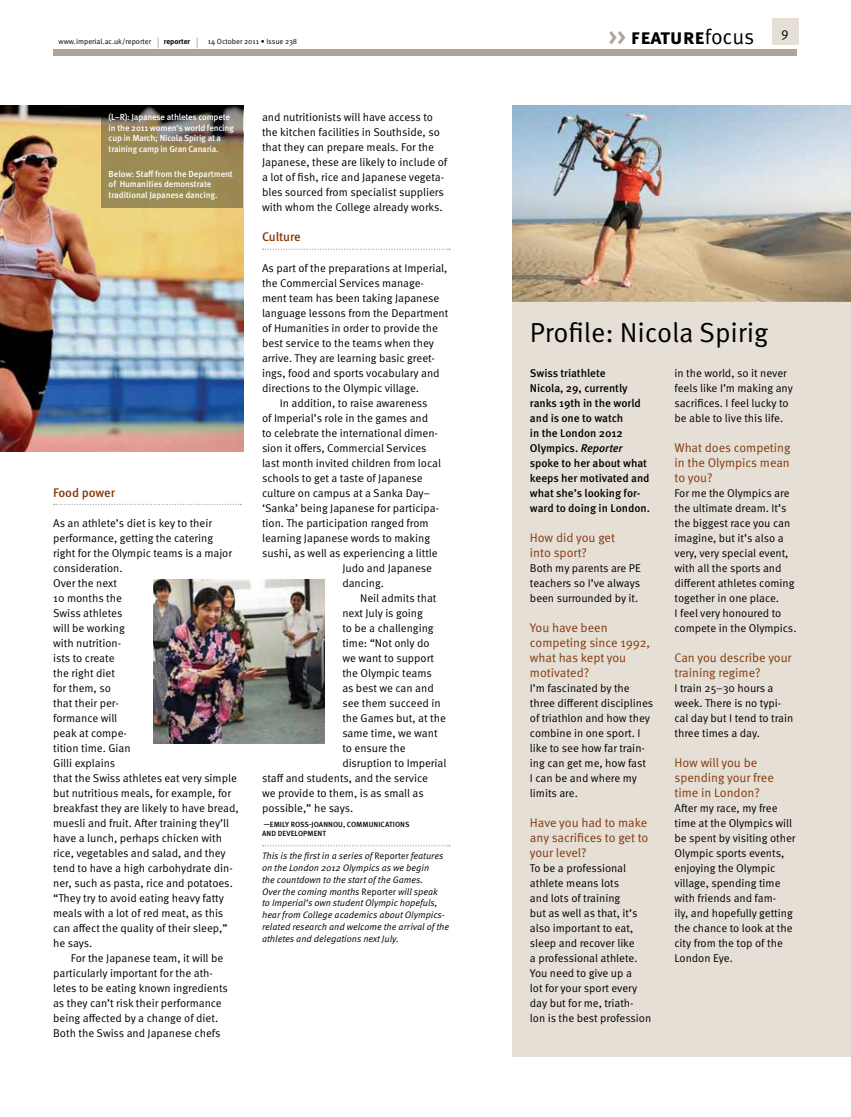
<style>
.page{position:relative;width:851px;height:1117px;background:#fff}
.page>*{position:absolute;margin:0;border:0;box-sizing:border-box;transform-origin:0 0}
.t1{font:27.5px "Meta OT Norm";letter-spacing:-.005em;color:#000}
.t2{font:700 21.25px "Meta OT";letter-spacing:-.005em;color:#000}
.t3{font:13.12px "Meta OT Norm";color:#000}
.t4{font:12.5px/15px "Meta OT Norm";letter-spacing:-.005em;color:#84390d}
.t5{font:500 12.5px "Meta OT";letter-spacing:-.01em;color:#84390d}
.t6{font:11.25px/15px "Meta OT Norm";letter-spacing:-.005em;color:#000}
.t7{font:500 11.25px/15px "Meta OT";letter-spacing:-.005em;color:#000}
.t8{font:9.38px/11.9px "Meta OT Norm Ita";letter-spacing:-.01em;color:#000}
.t9{font:500 8.75px/10.6px "Meta OT";letter-spacing:-.02em;color:#fff}
.t10{font:7.5px "Meta OT Norm";letter-spacing:-.005em;color:#000}
.t11{font:500 7.5px/9.4px "Meta OT";letter-spacing:.005em;color:#000}
.t12{font:700 7.5px "Meta OT";color:#000}
.s1{font-size:11.25px}
.s2{font-family:"Meta OT Norm";font-weight:400;font-size:11.25px}
.s3{color:#b0a49a}
.s4{font-family:"Meta OT Norm";font-weight:400}
.s5{font-family:"Meta OT Norm"}
.s6{font-style:italic}
</style>
<div class="page">
<img style="left:0;top:106px;width:243px;height:345px">
<div style="left:512px;top:106px;width:338px;height:950px;background:#e5dfd6"></div>
<img style="left:512px;top:106px;width:338px;height:195px">
<svg style="left:54px;top:503px;width:187px;height:2px"></svg>
<svg style="left:263px;top:248px;width:187px;height:2px"></svg>
<svg style="left:263px;top:845px;width:187px;height:1px"></svg>
<img style="left:154px;top:579px;width:170px;height:164px">
<svg style="left:101px;top:106px;width:142px;height:102px;background:#85774f"></svg>
<div style="left:771px;top:19px;width:27px;height:26px;background:#e5dfd6"></div>
<div style="left:54px;top:49px;width:743px;height:7px;background:#b0a49a"></div>
<p class="t10" style="left:58px;top:37px;width:102px">www.imperial.ac.uk/reporter <span class="s1">|</span></p>
<p class="t12" style="left:164px;top:37px;width:35px">reporter <span class="s2">|</span></p>
<p class="t10" style="left:208px;top:37px;width:91px">14 October 2011 • Issue 238</p>
<h2 class="t2" style="left:608px;top:24px;width:147px"><span class="s3">&gt;&gt;</span> feature<span class="s4">focus</span></h2>
<p class="t3" style="left:781px;top:24px;width:9px">9</p>
<p class="t9" style="left:109px;top:112px;width:127px">(L–R): Japanese athletes compete in the 2011 women’s world fencing cup in March; N icola Spirig at a training camp in Gran Canaria.</p>
<p class="t9" style="left:109px;top:168px;width:126px">Below: Staff from the Department of Humanities demonstrate traditional Japanese dancing.</p>
<p class="t5" style="left:53px;top:484px;width:63px">Food power</p>
<p class="t6" style="left:53px;top:515px;width:187px">As an athlete’s diet is key to their performance, getting the catering<br>right for the Olympic teams is a major consideration.<br>Over the next<br>10 months the<br>Swiss athletes<br>will be working<br>with nutrition-<br>ists to create<br>the right diet<br>for them, so<br>that their per-<br>formance will<br>peak at compe-<br>tition time. Gian<br>Gilli explains<br>that the Swiss athletes eat very simple but nutritious meals, for example, for breakfast they are likely to have bread, muesli and fruit. After training they’ll have a lunch, perhaps chicken with rice, vegetables and salad, and they tend to have a high carbohydrate din&shy;ner, such as pasta, rice and potatoes. “They try to avoid eating heavy fatty meals with a lot of red meat, as this can affect the quality of their sleep,” he says.</p>
<p class="t6" style="left:53px;top:950px;width:176px;text-indent:18px">For the Japanese team, it will be particularly important for the ath&shy;letes to be eating known ingredients as they can’t risk their performance being affected by a change of diet.<br>Both the Swiss and Japanese chefs</p>
<p class="t6" style="left:262px;top:110px;width:187px">and nutritionists will have access to the kitchen facilities in Southside, so that they can prepare meals. For the Japanese, these are likely to include of a lot of fish, rice and Japanese vegeta&shy;bles sourced from specialist suppliers with whom the College already works.</p>
<p class="t5" style="left:262px;top:229px;width:40px">Culture</p>
<p class="t6" style="left:262px;top:260px;width:187px">As part of the preparations at Imperial,</p>
<p class="t6" style="left:262px;top:275px;width:163px">the Commercial Services manage-</p>
<p class="t6" style="left:262px;top:290px;width:179px">ment team has been taking Japanese</p>
<p class="t6" style="left:262px;top:305px;width:188px">language lessons from the Department</p>
<p class="t6" style="left:262px;top:320px;width:177px">of Humanities in order to provide the</p>
<p class="t6" style="left:262px;top:335px;width:173px">best service to the teams when they</p>
<p class="t6" style="left:262px;top:350px;width:174px">arrive. They are learning basic greet-</p>
<p class="t6" style="left:262px;top:365px;width:179px">ings, food and sports vocabulary and</p>
<p class="t6" style="left:262px;top:380px;width:158px">directions to the Olympic village.</p>
<p class="t6" style="left:280px;top:395px;width:149px">In addition, to raise awareness</p>
<p class="t6" style="left:262px;top:410px;width:168px">of Imperial’s role in the games and</p>
<p class="t6" style="left:262px;top:425px;width:177px">to celebrate the international dimen-</p>
<p class="t6" style="left:262px;top:440px;width:166px">sion it offers, Commercial Services</p>
<p class="t6" style="left:262px;top:455px;width:180px">last month invited children from local</p>
<p class="t6" style="left:262px;top:470px;width:162px">schools to get a taste of Japanese</p>
<p class="t6" style="left:262px;top:485px;width:170px">culture on campus at a Sanka Day–</p>
<p class="t6" style="left:262px;top:500px;width:178px">‘Sanka’ being Japanese for participa-</p>
<p class="t6" style="left:262px;top:515px;width:168px">tion. The participation ranged from</p>
<p class="t6" style="left:262px;top:530px;width:169px">learning Japanese words to making</p>
<p class="t6" style="left:262px;top:545px;width:177px">sushi, as well as experiencing a little</p>
<p class="t6" style="left:342px;top:560px;width:91px">Judo and Japanese</p>
<p class="t6" style="left:342px;top:575px;width:43px">dancing.</p>
<p class="t6" style="left:360px;top:590px;width:78px">Neil admits that</p>
<p class="t6" style="left:342px;top:605px;width:82px">next July is going</p>
<p class="t6" style="left:342px;top:620px;width:93px">to be a challenging</p>
<p class="t6" style="left:342px;top:635px;width:89px">time: “Not only do</p>
<p class="t6" style="left:342px;top:650px;width:93px">we want to support</p>
<p class="t6" style="left:342px;top:665px;width:91px">the Olympic teams</p>
<p class="t6" style="left:342px;top:680px;width:93px">as best we can and</p>
<p class="t6" style="left:342px;top:695px;width:100px">see them succeed in</p>
<p class="t6" style="left:342px;top:710px;width:105px">the Games but, at the</p>
<p class="t6" style="left:342px;top:725px;width:97px">same time, we want</p>
<p class="t6" style="left:342px;top:740px;width:65px">to ensure the</p>
<p class="t6" style="left:342px;top:755px;width:105px">disruption to Imperial</p>
<p class="t6" style="left:262px;top:770px;width:167px">staff and students, and the service</p>
<p class="t6" style="left:262px;top:785px;width:163px">we provide to them, is as small as</p>
<p class="t6" style="left:262px;top:800px;width:93px">possible,” he says.</p>
<p class="t11" style="left:262px;top:819px;width:149px">—Emily Ross-Joannou, Comm unications and Devel</p>
<p class="t11" style="left:298px;top:828px;width:11px">opme</p>
<p class="t11" style="left:317px;top:828px;width:10px">nt</p>
<p class="t8" style="left:262px;top:849px;width:189px">This is the first in a series of <span class="s5">Reporter</span> features on the London 2012 Olympics as we begin<br>the countdown to the start of the Games.<br>Over the coming months <span class="s5">Reporter</span> will speak<br>to Imperial’s own student Olympic hopefuls, hear from College academics about Olympics&shy;related research and welcome the arrival of the athletes and delegations next July.</p>
<h1 class="t1" style="left:530px;top:315px;width:240px">Profile: Nicola Spirig</h1>
<p class="t7" style="left:530px;top:365px;width:121px">Swiss triathlete<br>N icola, 29, currently ranks 19th in the world and is one to watch<br>in the London 2012<br>-O lympics. <span class="s6">Reporter </span>spoke to her about what keeps her motivated and what she’s looking for&shy;ward to doing in London.</p>
<p class="t4" style="left:530px;top:530px;width:87px">How did you get into sport?</p>
<p class="t6" style="left:530px;top:560px;width:112px;text-align:justify">Both my parents are PE teachers so I’ve always been surrounded by it.</p>
<p class="t4" style="left:530px;top:620px;width:122px">You have been competing since 1992, what has kept you motivated?</p>
<p class="t6" style="left:530px;top:680px;width:125px">I’m fascinated by the three different disciplines of triathlon and how they combine in one sport. I like to see how far train&shy;ing can get me, how fast<br>I can be and where my limits are.</p>
<p class="t4" style="left:530px;top:815px;width:120px;text-align:justify">Have you had to make any sacrifices to get to your level?</p>
<p class="t6" style="left:530px;top:860px;width:123px">To be a professional athlete means lots<br>and lots of training<br>but as well as that, it’s also important to eat, sleep and recover like<br>a professional athlete.<br>You need to give up a<br>lot for your sport every day but for me, triath&shy;lon is the best profession</p>
<p class="t6" style="left:674px;top:365px;width:120px">in the world, so it never feels like I’m making any sacrifices. I feel lucky to be able to live this life.</p>
<p class="t4" style="left:674px;top:440px;width:117px;text-align:justify">What does competing in the Olympics mean to you?</p>
<p class="t6" style="left:674px;top:485px;width:123px">For me the Olympics are the ultimate dream. It’s the biggest race you can imagine, but it’s also a very, very special event, with all the sports and different athletes coming together in one place.<br>I feel very honoured to compete in the Olympics.</p>
<p class="t4" style="left:674px;top:650px;width:119px">Can you describe your training regime?</p>
<p class="t6" style="left:674px;top:680px;width:120px">I train 25–30 hours a week. There is no typi&shy;cal day but I tend to train three times a day.</p>
<p class="t4" style="left:674px;top:755px;width:101px">How will you be spending your free time in London?</p>
<p class="t6" style="left:674px;top:800px;width:123px">After my race, my free time at the Olympics will be spent by visiting other<br>Olympic sports events, enjoying the Olympic village, spending time with friends and fam-<br>ily, and hopefully getting the chance to look at the city from the top of the<br>London Eye.</p>
</div>
